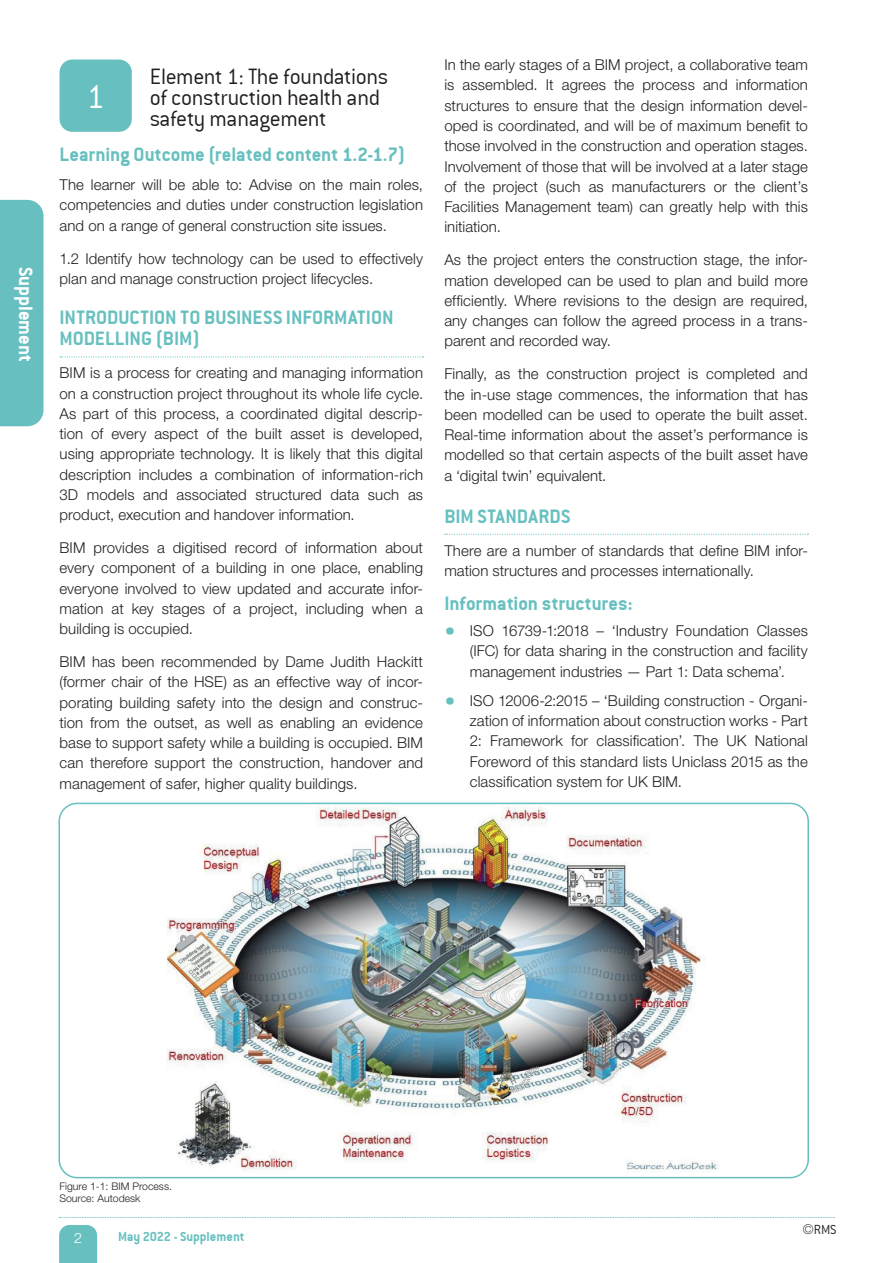
<style>
.page{position:relative;width:893px;height:1263px;background:#fff}
.page>*{position:absolute;margin:0;border:0;box-sizing:border-box;transform-origin:0 0}
.t1{font:36px "Conduit ITCTT Light";color:#fff}
.t2{font:24px/21px "Conduit ITCTT Light";letter-spacing:-.015em;color:#231f20}
.t3{font:21px/21px "Conduit ITCTT Bold";letter-spacing:-.005em;color:#67c0bf}
.t4{font:21px "Conduit ITCTT Bold";color:#fff}
.t5{font:300 15px/20.2px "Helvetica Neue LT Std";letter-spacing:.005em;color:#231f20;text-align:justify}
.t6{font:14.25px "Conduit ITCTT Bold";color:#67c0bf}
.t7{font:14.25px "Conduit ITCTT Light";color:#231f20}
.t8{font:300 14.25px "Helvetica Neue LT Std";color:#fff}
.t9{font:300 10.5px/12px "Helvetica Neue LT Std";color:#231f20}
.s1{font-family:"Conduit ITCTT Light";font-weight:400;font-size:25.5px;color:#67c0bf}
.s2{font-family:"Helvetica Neue LT Std";font-weight:100;font-stretch:condensed;font-size:13.5px}
</style>
<div class="page">
<div style="left:0;top:200px;width:44px;height:226px;background:#67c0bf"></div>
<svg style="left:59px;top:1217px;width:775px;height:1px"></svg>
<svg style="left:59px;top:1225px;width:38px;height:38px"></svg>
<div style="left:60px;top:60px;width:72px;height:72px;background:#67c0bf;border-radius:13px"></div>
<svg style="left:60px;top:356px;width:364px;height:1px"></svg>
<img style="left:167px;top:807px;width:552px;height:363px">
<div style="left:58px;top:803px;width:751px;height:375px;border:2px solid #67c0bf;border-radius:18px"></div>
<svg style="left:445px;top:534px;width:363px;height:1px"></svg>
<h3 class="t4" style="left:38px;top:267px;width:96px;rotate:90deg">Supplement</h3>
<h2 class="t2" style="left:150px;top:66px;width:240px">Element 1: The foundations of construction health and safety management</h2>
<h3 class="t3" style="left:60px;top:144px;width:347px">Learning Outcome (related content 1.2-1.7)</h3>
<p class="t5" style="left:60px;top:174px;width:365px">The learner will be able to: Advise on the main roles, competencies and duties under construction legislation and on a range of general construction site issues.</p>
<p class="t5" style="left:60px;top:248px;width:365px">1.2 Identify how technology can be used to effectively plan and manage construction project lifecycles.</p>
<h3 class="t3" style="left:60px;top:307px;width:336px">INTRODUCTION TO BUSINESS INFORMATION<br>MODELLING (BIM)</h3>
<p class="t5" style="left:60px;top:363px;width:365px">BIM is a process for creating and managing information on a construction project throughout its whole life cycle.<br>As part of this process, a coordinated digital descrip&shy;tion of every aspect of the built asset is developed, using appropriate technology. It is likely that this digital description includes a combination of information-rich 3D models and associated structured data such as product, execution and handover information.</p>
<p class="t5" style="left:60px;top:537px;width:365px">BIM provides a digitised record of information about every component of a building in one place, enabling everyone involved to view updated and accurate infor&shy;mation at key stages of a project, including when a building is occupied.</p>
<p class="t5" style="left:60px;top:651px;width:365px">BIM has been recommended by Dame Judith Hackitt (former chair of the HSE) as an effective way of incor&shy;porating building safety into the design and construc&shy;tion from the outset, as well as enabling an evidence base to support safety while a building is occupied. BIM can therefore support the construction, handover and management of safer, higher quality buildings.</p>
<h1 class="t1" style="left:86px;top:77px;width:20px">1</h1>
<p class="t5" style="left:444px;top:54px;width:365px">In the early stages of a BIM project, a collaborative team is assembled. It agrees the process and information structures to ensure that the design information devel&shy;oped is coordinated, and will be of maximum benefit to those involved in the construction and operation stages.<br>Involvement of those that will be involved at a later stage of the project (such as manufacturers or the client’s Facilities Management team) can greatly help with this initiation.</p>
<p class="t5" style="left:444px;top:249px;width:365px">As the project enters the construction stage, the infor&shy;mation developed can be used to plan and build more efficiently. Where revisions to the design are required, any changes can follow the agreed process in a trans&shy;parent and recorded way.</p>
<p class="t5" style="left:444px;top:363px;width:365px">Finally, as the construction project is completed and the in-use stage commences, the information that has been modelled can be used to operate the built asset.<br>Real-time information about the asset’s performance is modelled so that certain aspects of the built asset have a ‘digital twin’ equivalent.</p>
<h3 class="t3" style="left:444px;top:505px;width:128px">BIM STANDARDS</h3>
<p class="t5" style="left:444px;top:540px;width:365px">There are a number of standards that define BIM infor&shy;mation structures and processes internationally.</p>
<h3 class="t3" style="left:444px;top:592px;width:190px">Information structures:</h3>
<p class="t5" style="left:470px;top:620px;width:340px;text-indent:-26px"><span class="s1">•</span> ISO 16739-1:2018 – ‘Industry Foundation Classes (IFC) for data sharing in the construction and facility management industries — Part 1: Data schema’.</p>
<p class="t5" style="left:470px;top:690px;width:340px;text-indent:-26px"><span class="s1">•</span> ISO 12006-2:2015 – ‘Building construction - Organi&shy;zation of information about construction works - Part 2: Framework for classification’. The UK National Foreword of this standard lists Uniclass 2015 as the classification system for UK BIM.</p>
<p class="t9" style="left:60px;top:1179px;width:114px">Figure 1-1: BIM Process.<br>Source: Autodesk</p>
<p class="t8" style="left:74px;top:1229px;width:9px">2</p>
<p class="t6" style="left:118px;top:1228px;width:128px">May 2022 - Supplement</p>
<p class="t7" style="left:803px;top:1222px;width:35px"><span class="s2">©</span>RMS</p>
</div>
